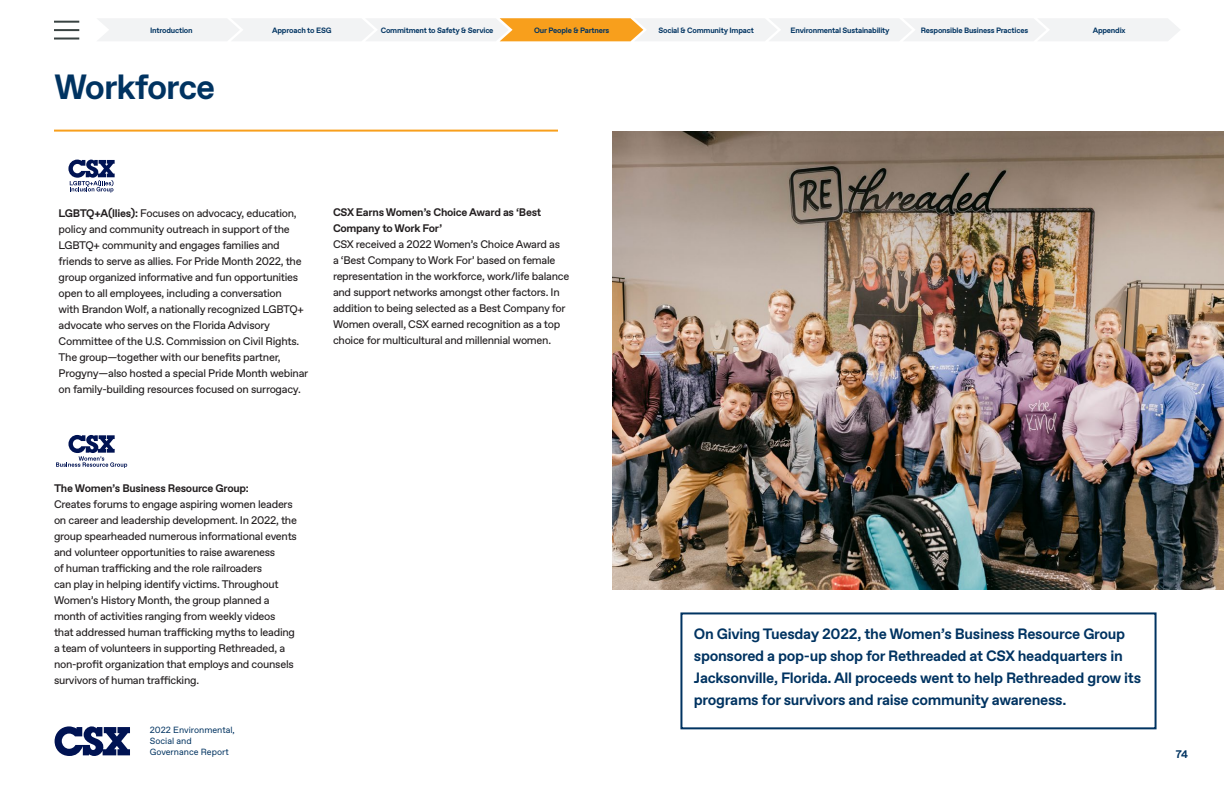
<style>
.page{position:relative;width:1224px;height:792px;background:#fff}
.page>*{position:absolute;margin:0;border:0;box-sizing:border-box;transform-origin:0 0}
.t1{font:700 35px "ABC Favorit";letter-spacing:-.03em;color:#003361}
.t2{font:700 15px/22px "ABC Favorit";letter-spacing:-.02em;color:#003361}
.t3{font:11px/16px "ABC Favorit";letter-spacing:-.025em;color:#231f20}
.t4{font:700 11px "ABC Favorit";color:#003361}
.t5{font:9px/10.8px "ABC Favorit";color:#003361}
.t6{font:700 7.7px "ABC Favorit";letter-spacing:-.025em;color:#003361}
.s1{font-weight:700}
</style>
<div class="page">
<svg style="left:55px;top:726px;width:75px;height:30px"></svg>
<svg style="left:98px;top:18px;width:1082px;height:23px"></svg>
<hr style="left:54px;top:29px;width:25px;height:2px;background:#394342">
<hr style="left:54px;top:21px;width:25px;height:2px;background:#394342">
<hr style="left:54px;top:38px;width:25px;height:2px;background:#394342">
<hr style="left:54px;top:130px;width:504px;height:2px;background:#f89f1c">
<svg style="left:56px;top:435px;width:71px;height:33px"></svg>
<img style="left:612px;top:132px;width:612px;height:458px">
<svg style="left:68px;top:160px;width:47px;height:33px"></svg>
<div style="left:680px;top:612px;width:477px;height:117px;border:2px solid #003361"></div>
<p class="t6" style="left:150px;top:26px;width:44px">Introduction</p>
<p class="t6" style="left:272px;top:26px;width:61px">Approach to ESG</p>
<p class="t6" style="left:381px;top:26px;width:114px">Commitment to Safety &amp; Service</p>
<p class="t6" style="left:534px;top:26px;width:77px">Our People &amp; Partners</p>
<p class="t6" style="left:658px;top:26px;width:97px">Social &amp; Community Impact</p>
<p class="t6" style="left:791px;top:26px;width:100px">Environmental Sustainability</p>
<p class="t6" style="left:921px;top:26px;width:109px">Responsible Business Practices</p>
<p class="t6" style="left:1093px;top:26px;width:34px">Appendix</p>
<p class="t1" style="left:54px;top:66px;width:163px">Workforce</p>
<p class="t3" style="left:59px;top:205px;width:251px"><span class="s1">LGBTQ+A(llies):</span> Focuses on advocacy, education, policy and community outreach in support of the LGBTQ+ community and engages families and friends to serve as allies. For Pride Month 2022, the group organized informative and fun opportunities open to all employees, including a conversation<br>with Brandon Wolf, a nationally recognized LGBTQ+ advocate who serves on the Florida Advisory Committee of the U.S. Commission on Civil Rights.<br>The group—together with our benefits partner, Progyny—also hosted a special Pride Month webinar on family-building resources focused on surrogacy.</p>
<p class="t3" style="left:333px;top:204px;width:238px"><span class="s1">CSX Earns Women’s Choice Award as ‘Best Company to Work For’<br></span>CSX received a 2022 Women’s Choice Award as<br>a ‘Best Company to Work For’ based on female representation in the workforce, work/life balance and support networks amongst other factors. In addition to being selected as a Best Company for Women overall, CSX earned recognition as a top choice for multicultural and millennial women.</p>
<p class="t3" style="left:54px;top:480px;width:245px"><span class="s1">The Women’s Business Resource Group:<br></span>Creates forums to engage aspiring women leaders on career and leadership development. In 2022, the group spearheaded numerous informational events and volunteer opportunities to raise awareness<br>of human trafficking and the role railroaders<br>can play in helping identify victims. Throughout Women’s History Month, the group planned a month of activities ranging from weekly videos that addressed human trafficking myths to leading a team of volunteers in supporting Rethreaded, a non-profit organization that employs and counsels survivors of human trafficking.</p>
<p class="t5" style="left:150px;top:725px;width:87px">2022 Environmental,<br>Social and<br>Governance Report</p>
<p class="t2" style="left:694px;top:623px;width:449px">On Giving Tuesday 2022, the Women’s Business Resource Group sponsored a pop-up shop for Rethreaded at CSX headquarters in Jacksonville, Florida. All proceeds went to help Rethreaded grow its programs for survivors and raise community awareness.</p>
<p class="t4" style="left:1176px;top:748px;width:14px">74</p>
</div>
